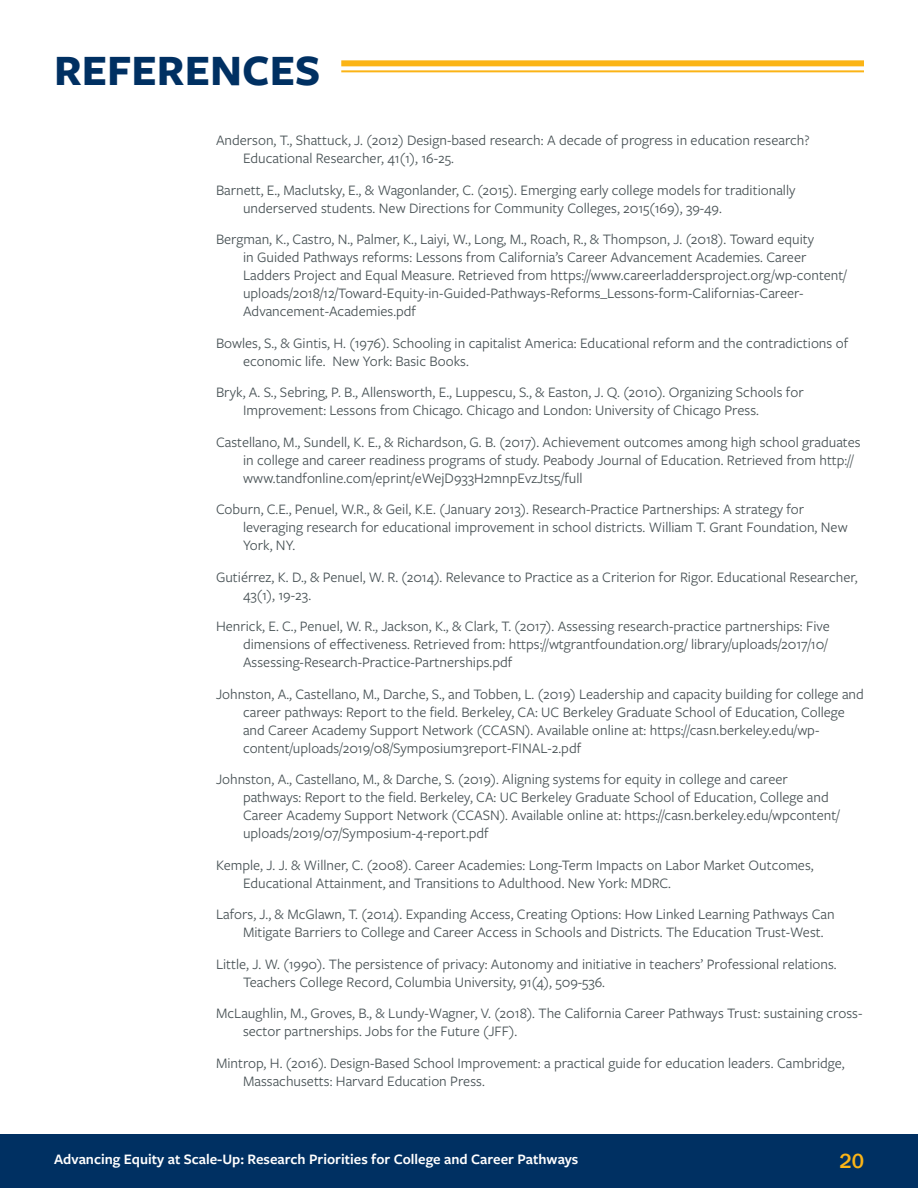
<style>
.page{position:relative;width:918px;height:1188px;background:#fff}
.page>*{position:absolute;margin:0;border:0;box-sizing:border-box;transform-origin:0 0}
.Header_Title_Blue{font:700 45px "Freight Sans Pro";color:#003062}
.t1{font:500 21px "Franklin Gothic";color:#fbb416}
.t2{font:15px/18px "Freight Sans Pro";color:#485255}
.t3{font:600 15px "Freight Sans Pro";color:#fff}
</style>
<div class="page">
<div style="left:0;top:1134px;width:918px;height:54px;background:#003062"></div>
<div style="left:341px;top:60px;width:523px;height:6px;background:#fbb416"></div>
<hr style="left:341px;top:70px;width:523px;height:2px;background:#fbb416">
<p class="Header_Title_Blue" style="left:54px;top:39px;width:268px">REFERENCES</p>
<p class="t2" style="left:243px;top:131px;width:568px;text-indent:-27px">Anderson, T., Shattuck, J. (2012) Design-based research: A decade of progress in education research?<br>Educational Researcher, 41(1), 16-25.</p>
<p class="t2" style="left:243px;top:180px;width:554px;text-indent:-27px">Barnett, E., Maclutsky, E., &amp; Wagonlander, C. (2015). Emerging early college models for traditionally underserved students. New Directions for Community Colleges, 2015(169), 39-49.</p>
<p class="t2" style="left:243px;top:230px;width:605px;text-indent:-27px">Bergman, K., Castro, N., Palmer, K., Laiyi, W., Long, M., Roach, R., &amp; Thompson, J. (2018). Toward equity<br>in Guided Pathways reforms: Lessons from California’s Career Advancement Academies. Career Ladders Project and Equal Measure. Retrieved from https://www.careerladdersproject.org/wp-content/ uploads/2018/12/Toward-Equity-in-Guided-Pathways-Reforms_Lessons-form-Californias-Career-Advancement-Academies.pdf</p>
<p class="t2" style="left:243px;top:333px;width:607px;text-indent:-27px">Bowles, S., &amp; Gintis, H. (1976). Schooling in capitalist America: Educational reform and the contradictions of economic life. New York: Basic Books.</p>
<p class="t2" style="left:243px;top:383px;width:562px;text-indent:-27px">Bryk, A. S., Sebring, P. B., Allensworth, E., Luppescu, S., &amp; Easton, J. Q. (2010). Organizing Schools for<br>Improvement: Lessons from Chicago. Chicago and London: University of Chicago Press.</p>
<p class="t2" style="left:243px;top:432px;width:619px;text-indent:-27px">Castellano, M., Sundell, K. E., &amp; Richardson, G. B. (2017). Achievement outcomes among high school graduates in college and career readiness programs of study. Peabody Journal of Education. Retrieved from http:// www.tandfonline.com/eprint/eWejD933H2mnpEvzJts5/full</p>
<p class="t2" style="left:243px;top:500px;width:606px;text-indent:-27px">Coburn, C.E., Penuel, W.R., &amp; Geil, K.E. (January 2013). Research-Practice Partnerships: A strategy for leveraging research for educational improvement in school districts. William T. Grant Foundation, New<br>York, NY.</p>
<p class="t2" style="left:243px;top:567px;width:616px;text-indent:-27px">Gutiérrez, K. D., &amp; Penuel, W. R. (2014). Relevance to Practice as a Criterion for Rigor. Educational Researcher,<br>43(1), 19-23.</p>
<p class="t2" style="left:243px;top:617px;width:588px;text-indent:-27px">Henrick, E. C., Penuel, W. R., Jackson, K., &amp; Clark, T. (2017). Assessing research-practice partnerships: Five dimensions of effectiveness. Retrieved from: https://wtgrantfoundation.org/ library/uploads/2017/10/<br>Assessing-Research-Practice-Partnerships.pdf</p>
<p class="t2" style="left:243px;top:684px;width:622px;text-indent:-27px">Johnston, A., Castellano, M., Darche, S., and Tobben, L. (2019) Leadership and capacity building for college and career pathways: Report to the field. Berkeley, CA: UC Berkeley Graduate School of Education, College and Career Academy Support Network (CCASN). Available online at: https://casn.berkeley.edu/wp&shy;content/uploads/2019/08/Symposium3report-FINAL-2.pdf</p>
<p class="t2" style="left:243px;top:770px;width:598px;text-indent:-27px">Johnston, A., Castellano, M., &amp; Darche, S. (2019). Aligning systems for equity in college and career pathways: Report to the field. Berkeley, CA: UC Berkeley Graduate School of Education, College and Career Academy Support Network (CCASN). Available online at: https://casn.berkeley.edu/wpcontent/ uploads/2019/07/Symposium-4-report.pdf</p>
<p class="t2" style="left:243px;top:855px;width:572px;text-indent:-27px">Kemple, J. J. &amp; Willner, C. (2008). Career Academies: Long-Term Impacts on Labor Market Outcomes,<br>Educational Attainment, and Transitions to Adulthood. New York: MDRC.</p>
<p class="t2" style="left:243px;top:905px;width:593px;text-indent:-27px">Lafors, J., &amp; McGlawn, T. (2014). Expanding Access, Creating Options: How Linked Learning Pathways Can<br>Mitigate Barriers to College and Career Access in Schools and Districts. The Education Trust-West.</p>
<p class="t2" style="left:243px;top:954px;width:595px;text-indent:-27px">Little, J. W. (1990). The persistence of privacy: Autonomy and initiative in teachers’ Professional relations.<br>Teachers College Record, Columbia University, 91(4), 509-536.</p>
<p class="t2" style="left:243px;top:1004px;width:621px;text-indent:-27px">McLaughlin, M., Groves, B., &amp; Lundy-Wagner, V. (2018). The California Career Pathways Trust: sustaining cross&shy;sector partnerships. Jobs for the Future (JFF).</p>
<p class="t2" style="left:243px;top:1053px;width:603px;text-indent:-27px">Mintrop, H. (2016). Design-Based School Improvement: a practical guide for education leaders. Cambridge,<br>Massachusetts: Harvard Education Press.</p>
<p class="t3" style="left:54px;top:1148px;width:526px">Advancing Equity at Scale-Up: Resea ch Pri ities for College and Career Pathw ys</p>
<p class="t3" style="left:197px;top:1148px;width:526px">Research Priorities for College and Career Pathways: Advancing Equity at Scale-Up</p>
<p class="t1" style="left:839px;top:1148px;width:26px">20</p>
</div>
